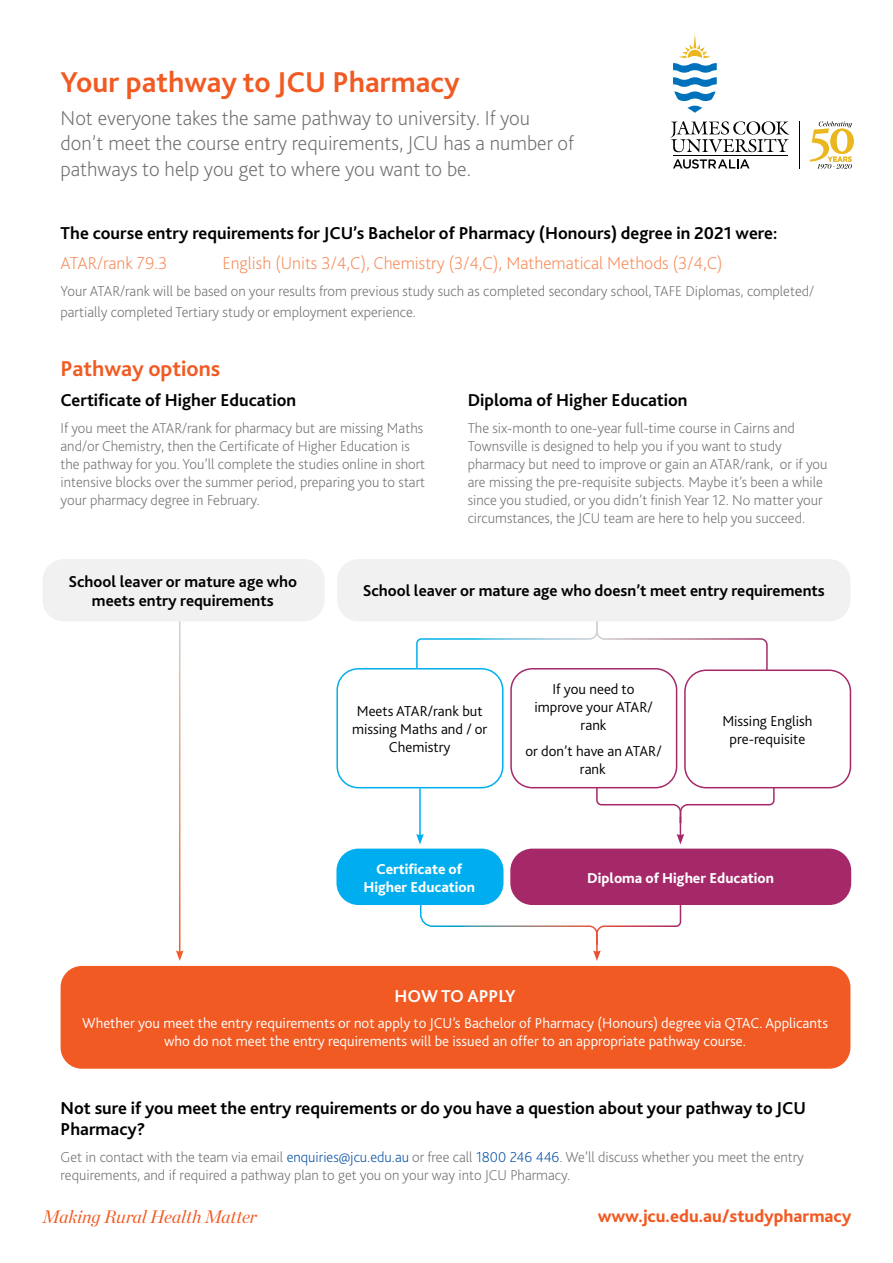
<style>
.page{position:relative;width:893px;height:1263px;background:#fff}
.page>*{position:absolute;margin:0;border:0;box-sizing:border-box;transform-origin:0 0}
.t1{font:700 30px "Bliss 2";color:#f15a22}
.t2{font:700 22.5px "Bliss 2";color:#f15a22}
.t3{font:200 21px/25.2px "Bliss 2";color:#6d6e71}
.t4{font:700 18px/21.6px "Bliss 2";color:#000}
.t5{font:200 18px "Bliss 2";color:#f68a58}
.t6{font:800 18px "Bliss 2";color:#f15a22}
.t7{font:italic 18px "Chronicle Display";color:#f15a22}
.t8{font:700 18px "Bliss 2";color:#fff}
.t9{font:700 16.5px/19.8px "Bliss 2";color:#000;text-align:center}
.t10{font:200 15px/18px "Bliss 2";color:#6d6e71}
.t11{font:300 15px/18px "Bliss 2";color:#fff;text-align:center}
.t12{font:300 15px/18px "Bliss 2";color:#000;text-align:center}
.t13{font:800 15px/18px "Bliss 2";color:#fff;text-align:center}
.s1{color:#034ea2}
</style>
<div class="page">
<hr style="left:799px;top:122px;width:1px;height:47px;background:#000">
<svg style="left:671px;top:121px;width:118px;height:31px"></svg>
<hr style="left:673px;top:156px;width:114px;height:1px;background:#000">
<svg style="left:673px;top:34px;width:44px;height:79px"></svg>
<svg style="left:673px;top:159px;width:76px;height:10px"></svg>
<svg style="left:810px;top:121px;width:44px;height:48px"></svg>
<div style="left:43px;top:559px;width:282px;height:62px;background:#f1f1f2;border-radius:21px"></div>
<div style="left:61px;top:966px;width:789px;height:103px;background:#f15a22;border-radius:21px"></div>
<hr style="left:419px;top:788px;width:2px;height:48px;background:#00aeef">
<svg style="left:416px;top:834px;width:8px;height:10px"></svg>
<svg style="left:176px;top:950px;width:8px;height:11px"></svg>
<svg style="left:595px;top:731px;width:180px;height:113px"></svg>
<svg style="left:416px;top:621px;width:352px;height:92px"></svg>
<svg style="left:420px;top:852px;width:262px;height:109px"></svg>
<div style="left:685px;top:670px;width:165px;height:118px;background:#fff;border-radius:21px"></div>
<div style="left:684px;top:669px;width:167px;height:119px;border:2px solid #a52869;border-radius:21px"></div>
<div style="left:511px;top:669px;width:166px;height:119px;background:#fff;border-radius:21px"></div>
<div style="left:510px;top:668px;width:167px;height:120px;border:2px solid #a52869;border-radius:21px"></div>
<div style="left:337px;top:669px;width:166px;height:119px;background:#fff;border-radius:21px"></div>
<div style="left:336px;top:668px;width:167px;height:120px;border:2px solid #00aeef;border-radius:21px"></div>
<div style="left:511px;top:849px;width:339px;height:55px;background:#a52869;border-radius:21px"></div>
<div style="left:510px;top:849px;width:341px;height:56px;border:2px solid #a52869;border-radius:21px"></div>
<div style="left:337px;top:849px;width:166px;height:55px;background:#00aeef;border-radius:21px"></div>
<div style="left:336px;top:849px;width:167px;height:56px;border:2px solid #00aeef;border-radius:21px"></div>
<div style="left:337px;top:559px;width:513px;height:62px;background:#f1f1f2;border-radius:21px"></div>
<h1 class="t1" style="left:61px;top:63px;width:400px">Your pathway to JCU Pharmacy</h1>
<h3 class="t3" style="left:61px;top:106px;width:515px">Not everyone takes the same pathway to university. If you don’t meet the course entry requirements, JCU has a number of pathways to help you get to where you want to be.</h3>
<p class="t4" style="left:61px;top:222px;width:718px">The course entry requirements for JCU’s Bachelor of Pharmacy (Honours) degree in 2021 were:</p>
<p class="t5" style="left:61px;top:252px;width:108px">ATAR/rank 79.3</p>
<p class="t5" style="left:223px;top:252px;width:502px">English (Units 3/4,C), Chemistry (3/4,C), Mathematical Methods (3/4,C)</p>
<p class="t10" style="left:61px;top:280px;width:755px;line-height:21.6px">Your ATAR/rank will be based on your results from previous study such as completed secondary school, TAFE Diplomas, completed/ partially completed Tertiary study or employment experience.</p>
<h2 class="t2" style="left:61px;top:355px;width:161px">Pathway options</h2>
<p class="t4" style="left:61px;top:389px;width:237px">Certificate of Higher Education</p>
<p class="t10" style="left:61px;top:419px;width:366px">If you meet the ATAR/rank for pharmacy but are missing Maths and/or Chemistry, then the Certificate of Higher Education is the pathway for you. You’ll complete the studies online in short intensive blocks over the summer period, preparing you to start your pharmacy degree in February.</p>
<p class="t4" style="left:468px;top:389px;width:221px">Diploma of Higher Education</p>
<p class="t10" style="left:468px;top:419px;width:361px">The six-month to one-year full-time course in Cairns and Townsville is designed to help you if you want to study pharmacy but need to improve or gain an ATAR/rank, or if you are missing the pre-requisite subjects. Maybe it’s been a while since you studied, or you didn’t finish Year 12. No matter your circumstances, the JCU team are here to help you succeed.</p>
<p class="t9" style="left:68px;top:571px;width:230px">School leaver or mature age who meets entry requirements</p>
<p class="t9" style="left:363px;top:581px;width:464px">School leaver or mature age who doesn’t meet entry requirements</p>
<p class="t12" style="left:352px;top:702px;width:137px">Meets ATAR/rank but missing Maths and / or<br>Chemistry</p>
<p class="t13" style="left:363px;top:859px;width:113px">Certificate of<br>Higher Education</p>
<p class="t12" style="left:534px;top:680px;width:120px">If you need to improve your ATAR/ rank</p>
<p class="t12" style="left:525px;top:742px;width:138px">or don’t have an ATAR/ rank</p>
<p class="t12" style="left:722px;top:712px;width:92px">Missing English pre-requisite</p>
<p class="t13" style="left:587px;top:868px;width:188px">Diploma of Higher Education</p>
<p class="t8" style="left:394px;top:985px;width:123px">HOW TO APPLY</p>
<p class="t11" style="left:82px;top:1014px;width:747px">Whether you meet the entry requirements or not apply to JCU’s Bachelor of Pharmacy (Honours) degree via QTAC. Applicants who do not meet the entry requirements will be issued an offer to an appropriate pathway course.</p>
<p class="t4" style="left:61px;top:1097px;width:747px">Not sure if you meet the entry requirements or do you have a question about your pathway to JCU<br>Pharmacy?</p>
<p class="t10" style="left:61px;top:1148px;width:745px">Get in contact with the team via email <span class="s1">enquiries@jcu.edu.au</span> or free call <span class="s1">1800 246 446</span>. We’ll discuss whether you meet the entry requirements, and if required a pathway plan to get you on your way into JCU Pharmacy.</p>
<p class="t7" style="left:43px;top:1202px;width:216px">Making Rural Health Matter</p>
<p class="t6" style="left:598px;top:1205px;width:255px">www.jcu.edu.au/studypharmacy</p>
</div>
